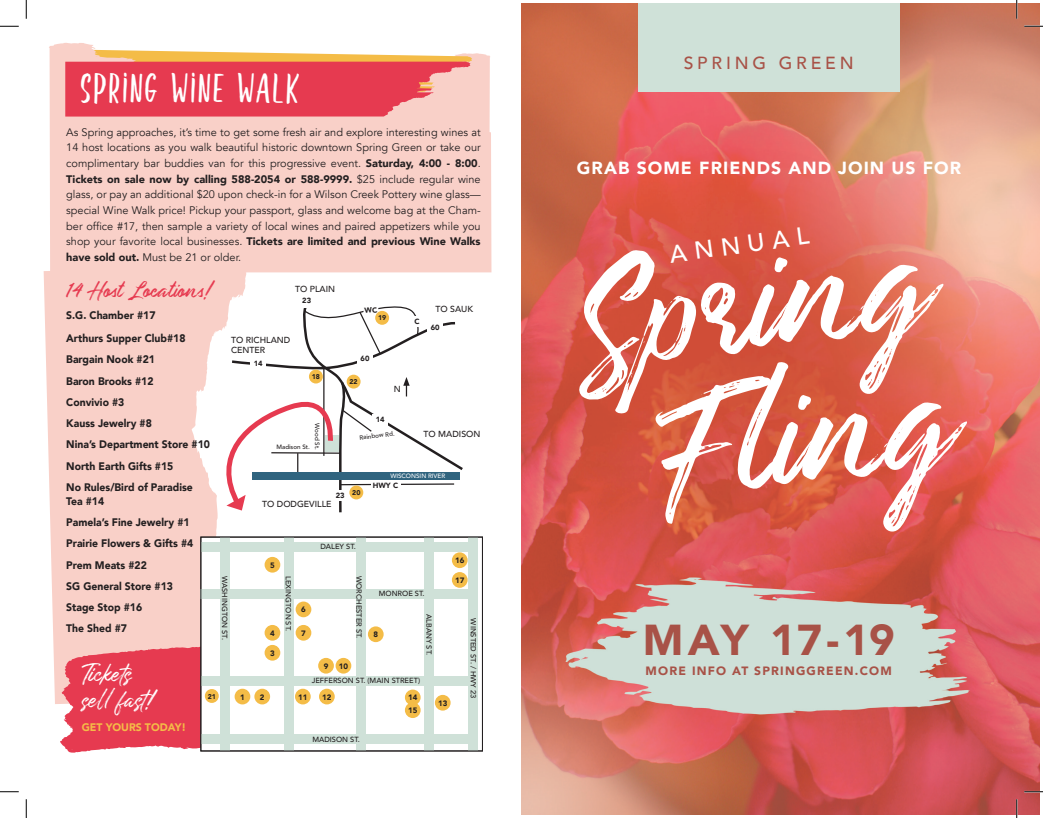
<style>
.page{position:relative;width:1043px;height:818px;background:#fff}
.page>*{position:absolute;margin:0;border:0;box-sizing:border-box;transform-origin:0 0}
.t1{font:122.25px/139.6px "Underland";color:#fff;text-align:center}
.t2{font:900 43.12px "Avenir";letter-spacing:.025em;color:#a85247}
.t3{font:40px "Underland Sans";letter-spacing:.07em;color:#fff}
.t4{font:500 24.5px "Avenir";color:#fff}
.t5{font:18.5px/25.6px "Underland Alternative";color:#fff}
.t6{font:900 17.5px "Avenir";letter-spacing:.06em;color:#fff}
.t7{font:17.5px "Underland";color:#e63a50;scale:.96 1}
.t8{font:500 17.5px "Avenir";letter-spacing:.22em;color:#a85247}
.t9{font:900 12px "Avenir";letter-spacing:.1em;color:#a85247}
.t10{font:11px/15.6px "Avenir";color:#231f20;text-align:justify}
.t11{font:900 11px/21.2px "Avenir";color:#231f20;scale:.95 1}
.t12{font:900 11px "Avenir";color:#f4bc47;scale:.96 1}
.t13{font:500 8.75px/10px "Avenir";color:#231f20}
.t14{font:900 7.88px/12.8px "Avenir";color:#231f20}
.t15{font:900 7.5px "Avenir";color:#231f20}
.t16{font:500 7.38px "Avenir";color:#231f20}
.t17{font:900 6.88px "Avenir";color:#231f20}
.t18{font:500 6.25px "Avenir";color:#231f20}
.t19{font:500 6.25px "Avenir";color:#fff}
.s1{font-weight:900}
</style>
<div class="page">
<svg style="left:44px;top:271px;width:232px;height:433px;fill:#f9d0c8"></svg>
<div style="left:59px;top:272px;width:187px;height:336px;background:#f9d0c8"></div>
<img style="left:521px;top:4px;width:518px;height:810px">
<div style="left:638px;top:4px;width:261px;height:88px;background:#cfe1d8"></div>
<div style="left:48px;top:43px;width:443px;height:229px;background:#f9d0c8"></div>
<svg style="left:65px;top:49px;width:407px;height:68px;background:#eb6567"></svg>
<svg style="left:60px;top:646px;width:188px;height:106px;background:#e85062"></svg>
<div style="left:201px;top:537px;width:281px;height:214px;background:#fff"></div>
<div style="left:220px;top:537px;width:9px;height:214px;background:#cfe1d8"></div>
<div style="left:201px;top:541px;width:276px;height:10px;background:#cfe1d8"></div>
<div style="left:201px;top:589px;width:276px;height:9px;background:#cfe1d8"></div>
<div style="left:201px;top:675px;width:276px;height:10px;background:#cfe1d8"></div>
<div style="left:201px;top:734px;width:276px;height:10px;background:#cfe1d8"></div>
<div style="left:284px;top:537px;width:9px;height:214px;background:#cfe1d8"></div>
<div style="left:356px;top:537px;width:9px;height:214px;background:#cfe1d8"></div>
<div style="left:424px;top:537px;width:9px;height:214px;background:#cfe1d8"></div>
<div style="left:468px;top:537px;width:10px;height:214px;background:#cfe1d8"></div>
<div style="left:452px;top:552px;width:15px;height:16px;background:#f4bc47;border-radius:50%"></div>
<div style="left:452px;top:572px;width:15px;height:15px;background:#f4bc47;border-radius:50%"></div>
<div style="left:435px;top:694px;width:15px;height:16px;background:#f4bc47;border-radius:50%"></div>
<div style="left:235px;top:688px;width:15px;height:16px;background:#f4bc47;border-radius:50%"></div>
<div style="left:254px;top:688px;width:16px;height:16px;background:#f4bc47;border-radius:50%"></div>
<div style="left:264px;top:645px;width:16px;height:15px;background:#f4bc47;border-radius:50%"></div>
<div style="left:264px;top:625px;width:16px;height:15px;background:#f4bc47;border-radius:50%"></div>
<div style="left:264px;top:557px;width:16px;height:15px;background:#f4bc47;border-radius:50%"></div>
<div style="left:295px;top:601px;width:16px;height:16px;background:#f4bc47;border-radius:50%"></div>
<div style="left:295px;top:625px;width:16px;height:15px;background:#f4bc47;border-radius:50%"></div>
<div style="left:318px;top:657px;width:16px;height:16px;background:#f4bc47;border-radius:50%"></div>
<div style="left:335px;top:657px;width:16px;height:16px;background:#f4bc47;border-radius:50%"></div>
<div style="left:368px;top:626px;width:15px;height:16px;background:#f4bc47;border-radius:50%"></div>
<div style="left:295px;top:688px;width:16px;height:16px;background:#f4bc47;border-radius:50%"></div>
<div style="left:319px;top:688px;width:16px;height:16px;background:#f4bc47;border-radius:50%"></div>
<div style="left:405px;top:689px;width:15px;height:16px;background:#f4bc47;border-radius:50%"></div>
<div style="left:405px;top:702px;width:15px;height:16px;background:#f4bc47;border-radius:50%"></div>
<div style="left:200px;top:536px;width:282px;height:215px;border:1px solid #231f20"></div>
<div style="left:205px;top:689px;width:14px;height:13px;background:#f4bc47;border-radius:50%"></div>
<svg style="left:0;top:25px;width:19px;height:2px"></svg>
<svg style="left:1024px;top:25px;width:18px;height:2px"></svg>
<svg style="left:0;top:791px;width:19px;height:1px"></svg>
<svg style="left:1024px;top:790px;width:18px;height:2px"></svg>
<svg style="left:25px;top:0;width:2px;height:19px"></svg>
<svg style="left:25px;top:799px;width:2px;height:19px"></svg>
<svg style="left:1015px;top:0;width:2px;height:19px"></svg>
<svg style="left:1015px;top:799px;width:2px;height:19px"></svg>
<svg style="left:211px;top:302px;width:252px;height:213px"></svg>
<h3 class="t3" style="left:81px;top:65px;width:218px">SPRING WINE WALK</h3>
<p class="t10" style="left:66px;top:124px;width:416px">As Spring approaches, it’s time to get some fresh air and explore interesting wines at 14 host locations as you walk beautiful historic downtown Spring Green or take our complimentary bar buddies van for this progressive event. <span class="s1">Saturday, 4:00 - 8:00</span>.<br><span class="s1">Tickets on sale now by calling 588-2054 or 588-9999.</span> $25 include regular wine glass, or pay an additional $20 upon check-in for a Wilson Creek Pottery wine glass— special Wine Walk price! Pickup your passport, glass and welcome bag at the Cham&shy;ber office #17, then sample a variety of local wines and paired appetizers while you shop your favorite local businesses. <span class="s1">Tickets are limited and previous Wine Walks have sold out.</span> Must be 21 or older.</p>
<h3 class="t7" style="left:66px;top:281px;width:150px">14 Host Locations!</h3>
<p class="t11" style="left:66px;top:303px;width:127px;line-height:23.1px">S.G. Chamber #17<br>Arthurs Supper Club#18</p>
<p class="t11" style="left:66px;top:348px;width:153px">Bargain Nook #21<br>Baron Brooks #12<br>Convivio #3<br>Kauss Jewelry #8<br>Nina’s Department Store #10<br>North Earth Gifts #15<br>No Rules/Bird of Paradise</p>
<p class="t11" style="left:66px;top:490px;width:135px">Tea #14<br>Pamela’s Fine Jewelry #1<br>Prairie Flowers &amp; Gifts #4<br>Prem Meats #22<br>SG General Store #13<br>Stage Stop #16<br>The Shed #7</p>
<p class="t13" style="left:295px;top:283px;width:42px">TO PLAIN</p>
<p class="t15" style="left:302px;top:294px;width:10px">23</p>
<p class="t13" style="left:435px;top:303px;width:39px">TO SAUK</p>
<p class="t17" style="left:378px;top:312px;width:10px">19</p>
<p class="t15" style="left:414px;top:315px;width:7px">C</p>
<p class="t15" style="left:431px;top:321px;width:10px">60</p>
<p class="t13" style="left:231px;top:335px;width:61px">TO RICHLAND<br>CENTER</p>
<p class="t15" style="left:360px;top:352px;width:10px">60</p>
<p class="t15" style="left:254px;top:357px;width:10px">14</p>
<p class="t17" style="left:312px;top:371px;width:10px">18</p>
<p class="t17" style="left:349px;top:376px;width:10px">22</p>
<p class="t13" style="left:394px;top:383px;width:8px">N</p>
<p class="t15" style="left:376px;top:412px;width:10px">14</p>
<p class="t18" style="left:359px;top:432px;width:37px;rotate:-7deg">Rainbow Rd.</p>
<p class="t18" style="left:323px;top:423px;width:28px;rotate:90deg">Wood St.</p>
<p class="t13" style="left:423px;top:428px;width:58px">TO MADISON</p>
<p class="t18" style="left:276px;top:441px;width:35px">Madison St.</p>
<p class="t19" style="left:390px;top:471px;width:56px">WISCONSIN RIVER</p>
<p class="t15" style="left:373px;top:479px;width:27px">HWY C</p>
<p class="t17" style="left:352px;top:487px;width:10px">20</p>
<p class="t15" style="left:336px;top:489px;width:10px">23</p>
<p class="t13" style="left:262px;top:498px;width:71px">TO DODGEVILLE</p>
<p class="t16" style="left:320px;top:540px;width:37px">DALEY ST.</p>
<p class="t14" style="left:455px;top:554px;width:11px">16</p>
<p class="t14" style="left:455px;top:573px;width:11px">17</p>
<p class="t14" style="left:270px;top:558px;width:6px">5</p>
<p class="t16" style="left:231px;top:576px;width:65px;rotate:90deg">WASHINGTON ST.</p>
<p class="t16" style="left:295px;top:576px;width:57px;rotate:90deg">LEXINGTON ST.</p>
<p class="t16" style="left:365px;top:576px;width:64px;rotate:90deg">WORCHESTER ST.</p>
<p class="t16" style="left:379px;top:587px;width:47px">MONROE ST.</p>
<p class="t14" style="left:301px;top:603px;width:6px">6</p>
<p class="t14" style="left:301px;top:626px;width:6px">7</p>
<p class="t16" style="left:435px;top:614px;width:43px;rotate:90deg">ALBANY ST.</p>
<p class="t16" style="left:480px;top:618px;width:81px;rotate:90deg">WINSTED ST. / HWY 23</p>
<p class="t14" style="left:270px;top:626px;width:6px">4</p>
<p class="t14" style="left:373px;top:628px;width:6px">8</p>
<p class="t14" style="left:270px;top:646px;width:6px">3</p>
<p class="t14" style="left:324px;top:659px;width:6px">9</p>
<p class="t14" style="left:339px;top:659px;width:11px">10</p>
<h3 class="t5" style="left:82px;top:662px;width:71px">Tickets sell fast!</h3>
<p class="t12" style="left:82px;top:717px;width:110px">GET YOURS TODAY!</p>
<p class="t16" style="left:312px;top:674px;width:110px">JEFFERSON ST. (MAIN STREET)</p>
<p class="t17" style="left:208px;top:690px;width:10px">21</p>
<p class="t14" style="left:240px;top:690px;width:6px">1</p>
<p class="t14" style="left:260px;top:690px;width:6px">2</p>
<p class="t14" style="left:298px;top:690px;width:11px">11</p>
<p class="t14" style="left:322px;top:690px;width:11px">12</p>
<p class="t14" style="left:408px;top:691px;width:11px">14<br>15</p>
<p class="t14" style="left:438px;top:696px;width:11px">13</p>
<p class="t16" style="left:312px;top:732px;width:49px">MADISON ST.</p>
<h3 class="t8" style="left:683px;top:48px;width:172px">SPRING GREEN</h3>
<h3 class="t6" style="left:577px;top:153px;width:386px">GRAB SOME FRIENDS AND JOIN US FOR</h3>
<h3 class="t4" style="left:667px;top:233px;width:142px;rotate:-8deg">ANNUAL</h3>
<h1 class="t1" style="left:561px;top:262px;width:362px;rotate:-8deg">Spring<br>Fling</h1>
<h2 class="t2" style="left:642px;top:603px;width:253px">MAY 17-19</h2>
<p class="t9" style="left:645px;top:660px;width:248px">MORE INFO AT SPRINGGREEN.COM</p>
</div>
